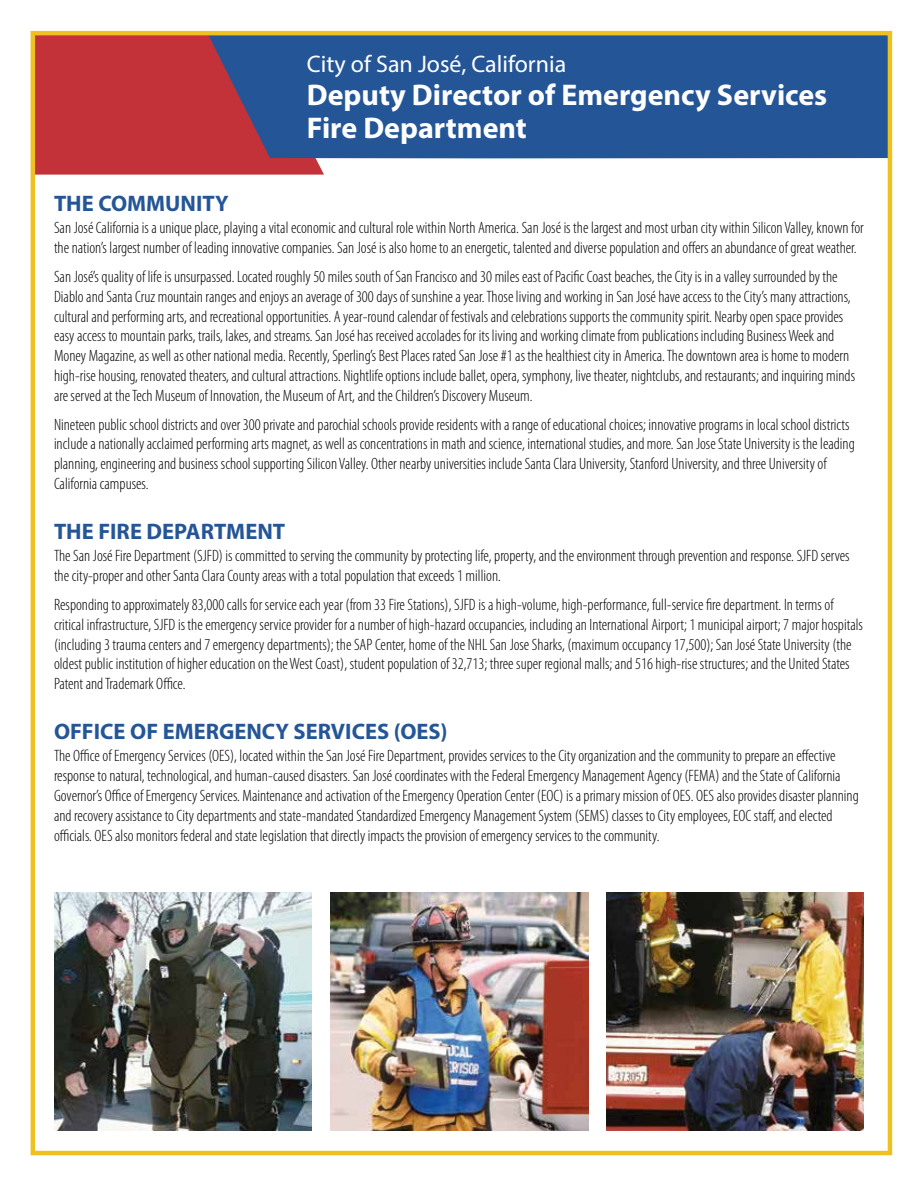
<style>
.page{position:relative;width:918px;height:1188px;background:#fff}
.page>*{position:absolute;margin:0;border:0;box-sizing:border-box;transform-origin:0 0}
.t1{font:700 30px/33px "Myriad Pro";color:#fff}
.t2{font:24px "Myriad Pro";color:#fff}
.t3{font:700 22.5px "Myriad Pro";color:#245697}
.t4{font:300 condensed 16.5px/19.8px "Myriad Pro";color:#000}
</style>
<div class="page">
<div style="left:36px;top:36px;width:288px;height:139px;background:#c43239"></div>
<div style="left:207px;top:36px;width:680px;height:122px;background:#245697"></div>
<div style="left:31px;top:31px;width:861px;height:1124px;border:4px solid #eec020"></div>
<img style="left:54px;top:892px;width:258px;height:239px">
<img style="left:330px;top:892px;width:258px;height:239px">
<img style="left:606px;top:892px;width:258px;height:239px">
<h2 class="t2" style="left:307px;top:49px;width:261px">City of San José, California</h2>
<h1 class="t1" style="left:307px;top:77px;width:522px">Deputy Director of Emergency Services<br>Fire Department</h1>
<h3 class="t3" style="left:54px;top:188px;width:176px">THE COMMUNITY</h3>
<p class="t4" style="left:54px;top:218px;width:811px">San José California is a unique place, playing a vital economic and cultural role within North America. San José is the largest and most urban city within Silicon Valley, known for the nation’s largest number of leading innovative companies. San José is also home to an energetic, talented and diverse population and offers an abundance of great weather.</p>
<p class="t4" style="left:54px;top:267px;width:803px">San José’s quality of life is unsurpassed. Located roughly 50 miles south of San Francisco and 30 miles east of Pacific Coast beaches, the City is in a valley surrounded by the Diablo and Santa Cruz mountain ranges and enjoys an average of 300 days of sunshine a year. Those living and working in San José have access to the City’s many attractions, cultural and performing arts, and recreational opportunities. A year-round calendar of festivals and celebrations supports the community spirit. Nearby open space provides easy access to mountain parks, trails, lakes, and streams. San José has received accolades for its living and working climate from publications including Business Week and Money Magazine, as well as other national media. Recently, Sperling’s Best Places rated San Jose #1 as the healthiest city in America. The downtown area is home to modern high-rise housing, renovated theaters, and cultural attractions. Nightlife options include ballet, opera, symphony, live theater, nightclubs, and restaurants; and inquiring minds are served at the Tech Museum of Innovation, the Museum of Art, and the Children’s Discovery Museum.</p>
<p class="t4" style="left:54px;top:414px;width:802px">Nineteen public school districts and over 300 private and parochial schools provide residents with a range of educational choices; innovative programs in local school districts include a nationally acclaimed performing arts magnet, as well as concentrations in math and science, international studies, and more. San Jose State University is the leading planning, engineering and business school supporting Silicon Valley. Other nearby universities include Santa Clara University, Stanford University, and three University of California campuses.</p>
<h3 class="t3" style="left:54px;top:516px;width:233px">THE FIRE DEPARTMENT</h3>
<p class="t4" style="left:54px;top:546px;width:797px">The San José Fire Department (SJFD) is committed to serving the community by protecting life, property, and the environment through prevention and response. SJFD serves the city-proper and other Santa Clara County areas with a total population that exceeds 1 million.</p>
<p class="t4" style="left:54px;top:595px;width:811px">Responding to approximately 83,000 calls for service each year (from 33 Fire Stations), SJFD is a high-volume, high-performance, full-service fire department. In terms of critical infrastructure, SJFD is the emergency service provider for a number of high-hazard occupancies, including an International Airport; 1 municipal airport; 7 major hospitals (including 3 trauma centers and 7 emergency departments); the SAP Center, home of the NHL San Jose Sharks, (maximum occupancy 17,500); San José State University (the oldest public institution of higher education on the West Coast), student population of 32,713; three super regional malls; and 516 high-rise structures; and the United States Patent and Trademark Office.</p>
<h3 class="t3" style="left:54px;top:716px;width:395px">OFFICE OF EMERGENCY SERVICES (OES)</h3>
<p class="t4" style="left:54px;top:746px;width:806px">The Office of Emergency Services (OES), located within the San José Fire Department, provides services to the City organization and the community to prepare an effective response to natural, technological, and human-caused disasters. San José coordinates with the Federal Emergency Management Agency (FEMA) and the State of California Governor’s Office of Emergency Services. Maintenance and activation of the Emergency Operation Center (EOC) is a primary mission of OES. OES also provides disaster planning and recovery assistance to City departments and state-mandated Standardized Emergency Management System (SEMS) classes to City employees, EOC staff, and elected officials. OES also monitors federal and state legislation that directly impacts the provision of emergency services to the community.</p>
</div>
